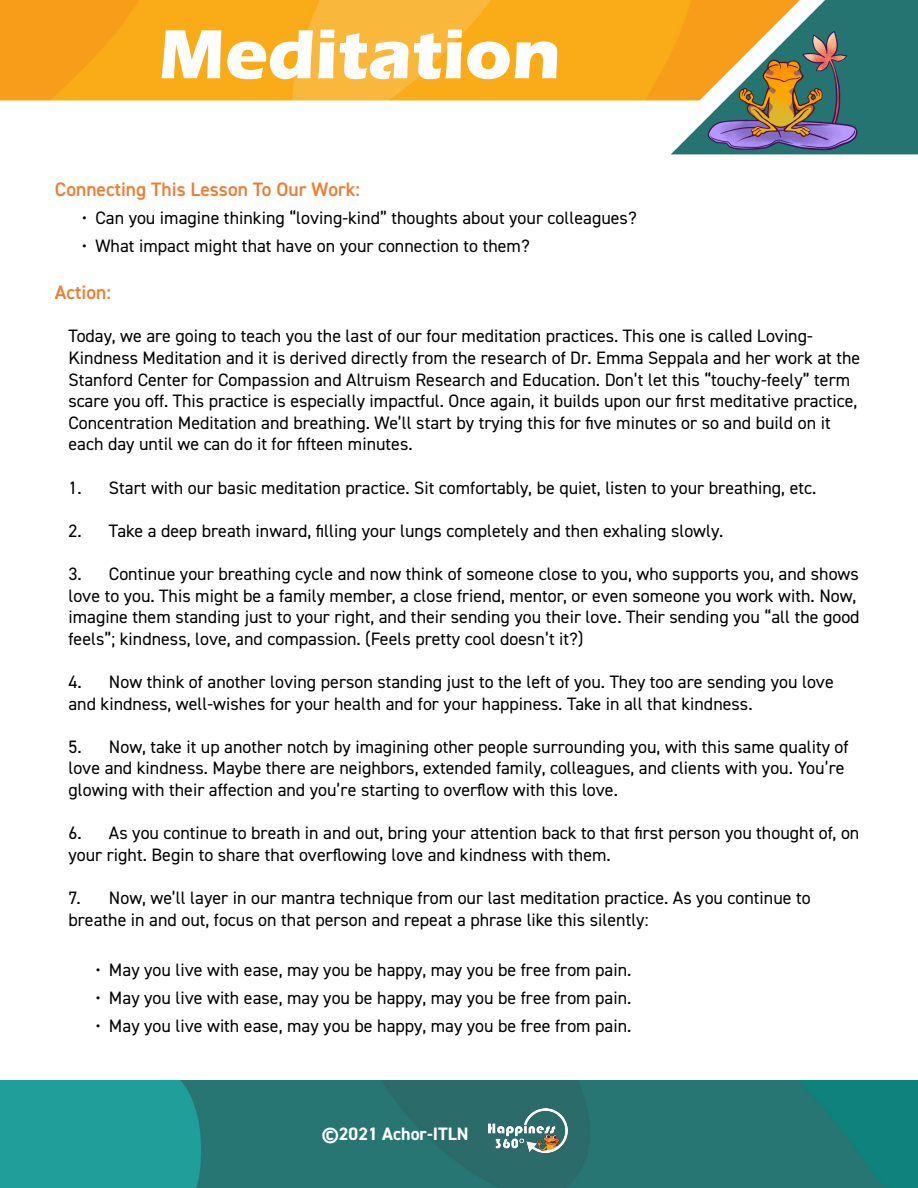
<style>
.page{position:relative;width:918px;height:1188px;background:#fff}
.page>*{position:absolute;margin:0;border:0;box-sizing:border-box;transform-origin:0 0}
.t1{font:700 72px "Eras ITC";color:#fff}
.t2{font:600 19.5px "DIN2014";color:#ed7d31}
.t3{font:18px/21.6px "DIN2014";color:#000}
.t4{font:700 18px "DIN2014";color:#fff}
</style>
<div class="page">
<img style="left:0;top:1080px;width:918px;height:108px">
<img style="left:0;top:0;width:671px;height:100px">
<img style="left:671px;top:0;width:247px;height:154px">
<img style="left:489px;top:1108px;width:79px;height:44px">
<img style="left:703px;top:28px;width:159px;height:124px">
<h1 class="t1" style="left:159px;top:13px;width:403px">Meditation</h1>
<p class="t2" style="left:55px;top:176px;width:307px">Connecting This Lesson To Our Work:</p>
<p class="t3" style="left:82px;top:207px;width:556px">• Can you imagine thinking “loving-kind” thoughts about your colleagues?</p>
<p class="t3" style="left:82px;top:235px;width:449px">• What impact might that have on your connection to them?</p>
<p class="t2" style="left:55px;top:280px;width:57px">Action:</p>
<p class="t3" style="left:68px;top:325px;width:793px">Today, we are going to teach you the last of our four meditation practices. This one is called Loving-Kindness Meditation and it is derived directly from the research of Dr. Emma Seppala and her work at the Stanford Center for Compassion and Altruism Research and Education. Don’t let this “touchy-feely” term scare you off. This practice is especially impactful. Once again, it builds upon our first meditative practice, Concentration Meditation and breathing. We’ll start by trying this for five minutes or so and build on it each day until we can do it for fifteen minutes.</p>
<p class="t3" style="left:68px;top:476px;width:749px">1. Start with our basic meditation practice. Sit comfortably, be quiet, listen to your breathing, etc.</p>
<p class="t3" style="left:68px;top:520px;width:656px">2. Take a deep breath inward, filling your lungs completely and then exhaling slowly.</p>
<p class="t3" style="left:68px;top:563px;width:793px">3. Continue your breathing cycle and now think of someone close to you, who supports you, and shows love to you. This might be a family member, a close friend, mentor, or even someone you work with. Now, imagine them standing just to your right, and their sending you their love. Their sending you “all the good feels”; kindness, love, and compassion. (Feels pretty cool doesn’t it?)</p>
<p class="t3" style="left:68px;top:671px;width:767px">4. Now think of another loving person standing just to the left of you. They too are sending you love and kindness, well-wishes for your health and for your happiness. Take in all that kindness.</p>
<p class="t3" style="left:68px;top:736px;width:782px">5. Now, take it up another notch by imagining other people surrounding you, with this same quality of love and kindness. Maybe there are neighbors, extended family, colleagues, and clients with you. You’re glowing with their affection and you’re starting to overflow with this love.</p>
<p class="t3" style="left:68px;top:822px;width:792px">6. As you continue to breath in and out, bring your attention back to that first person you thought of, on your right. Begin to share that overflowing love and kindness with them.</p>
<p class="t3" style="left:68px;top:887px;width:744px">7. Now, we’ll layer in our mantra technique from our last meditation practice. As you continue to breathe in and out, focus on that person and repeat a phrase like this silently:</p>
<p class="t3" style="left:95px;top:958px;width:537px">• May you live with ease, may you be happy, may you be free from pain.</p>
<p class="t3" style="left:95px;top:987px;width:537px">• May you live with ease, may you be happy, may you be free from pain.</p>
<p class="t3" style="left:95px;top:1015px;width:538px">• May you live with ease, may you be happy, may you be free from pain.</p>
<p class="t4" style="left:322px;top:1122px;width:148px">©2021 Achor-ITLN</p>
</div>
